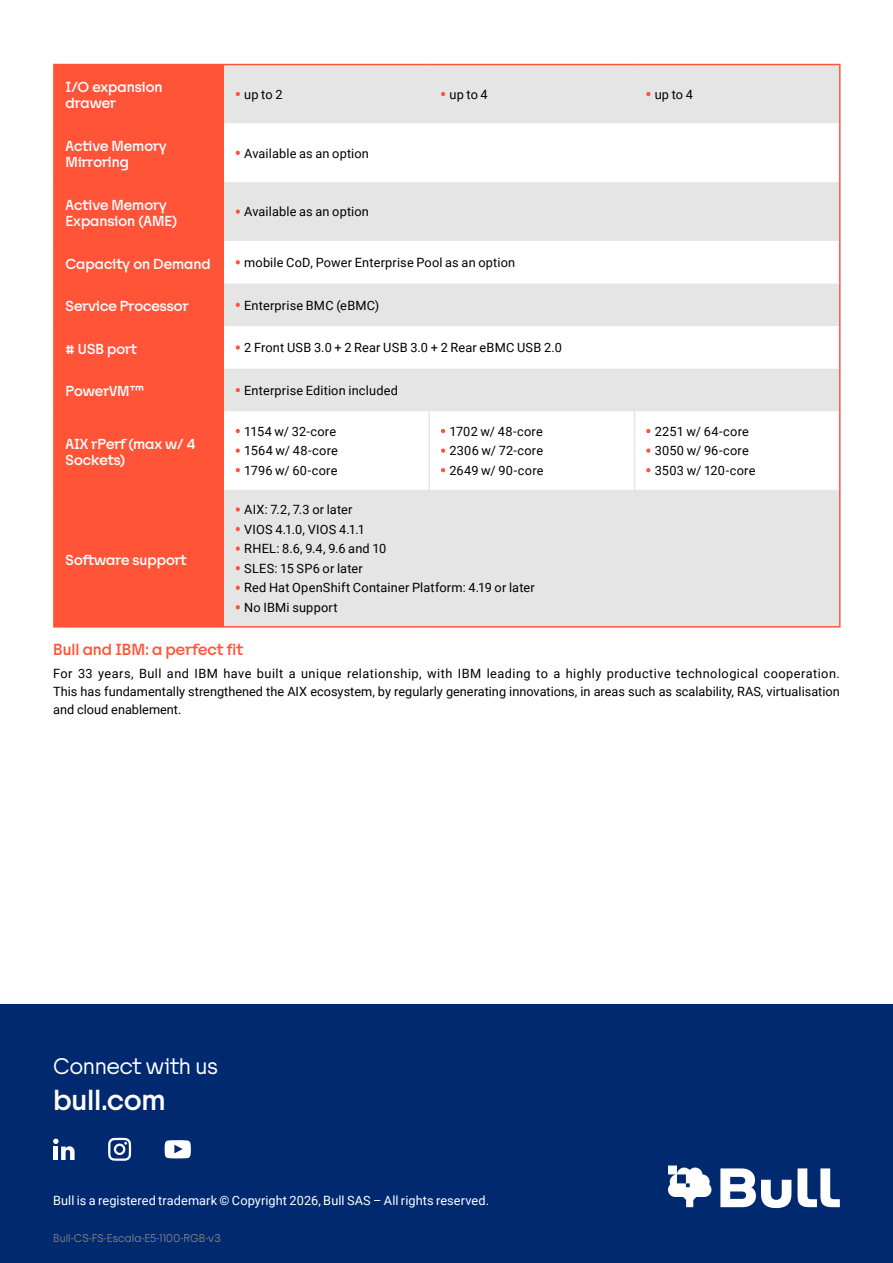
<style>
.page{position:relative;width:893px;height:1263px;background:#fff}
.page>*{position:absolute;margin:0;border:0;box-sizing:border-box;transform-origin:0 0}
.t1{font:500 27px "Tosh A";letter-spacing:-.005em;color:#fff}
.t2{font:21px "Tosh A";letter-spacing:-.005em;color:#fff}
.t3{font:500 15px "Tosh A";letter-spacing:.005em;color:#ff5438}
.t4{font:500 13.5px/16.2px "Tosh A";color:#fff}
.t5{font:12.75px/18px "Roboto";letter-spacing:.015em;color:#000;text-align:justify}
.t6{font:12.75px "Roboto";letter-spacing:.005em;color:#fff}
.t7{font:10.5px "Tosh A";letter-spacing:.01em;color:#808080}
.s1{color:#ff5438}
</style>
<div class="page">
<div style="left:0;top:1004px;width:893px;height:259px;background:#002970"></div>
<svg style="left:668px;top:1165px;width:43px;height:42px"></svg>
<svg style="left:720px;top:1168px;width:71px;height:40px"></svg>
<svg style="left:797px;top:1168px;width:43px;height:39px"></svg>
<svg style="left:53px;top:1138px;width:22px;height:22px"></svg>
<svg style="left:165px;top:1140px;width:26px;height:18px"></svg>
<svg style="left:108px;top:1138px;width:23px;height:23px"></svg>
<div style="left:55px;top:65px;width:169px;height:561px;background:#ff5438"></div>
<svg style="left:224px;top:65px;width:615px;height:561px;fill:#e5e5e5"></svg>
<hr style="left:428px;top:411px;width:2px;height:79px;background:#e5e5e5">
<hr style="left:634px;top:411px;width:1px;height:79px;background:#e5e5e5">
<hr style="left:53px;top:64px;width:171px;height:1px;background:#ff5438">
<hr style="left:53px;top:65px;width:2px;height:58px;background:#ff5438">
<hr style="left:224px;top:64px;width:205px;height:1px;background:#ff5438">
<hr style="left:429px;top:64px;width:206px;height:1px;background:#ff5438">
<hr style="left:635px;top:64px;width:206px;height:1px;background:#ff5438">
<hr style="left:839px;top:65px;width:2px;height:58px;background:#ff5438">
<hr style="left:53px;top:123px;width:2px;height:59px;background:#ff5438">
<hr style="left:839px;top:123px;width:2px;height:59px;background:#ff5438">
<hr style="left:53px;top:182px;width:2px;height:59px;background:#ff5438">
<hr style="left:839px;top:182px;width:2px;height:59px;background:#ff5438">
<hr style="left:53px;top:241px;width:2px;height:42px;background:#ff5438">
<hr style="left:839px;top:241px;width:2px;height:42px;background:#ff5438">
<hr style="left:53px;top:283px;width:2px;height:43px;background:#ff5438">
<hr style="left:839px;top:283px;width:2px;height:43px;background:#ff5438">
<hr style="left:53px;top:326px;width:2px;height:43px;background:#ff5438">
<hr style="left:839px;top:326px;width:2px;height:43px;background:#ff5438">
<hr style="left:53px;top:369px;width:2px;height:42px;background:#ff5438">
<hr style="left:839px;top:369px;width:2px;height:42px;background:#ff5438">
<hr style="left:53px;top:411px;width:2px;height:79px;background:#ff5438">
<hr style="left:839px;top:411px;width:2px;height:79px;background:#ff5438">
<hr style="left:53px;top:490px;width:2px;height:136px;background:#ff5438">
<hr style="left:839px;top:490px;width:2px;height:136px;background:#ff5438">
<hr style="left:53px;top:626px;width:171px;height:2px;background:#ff5438">
<hr style="left:224px;top:626px;width:205px;height:2px;background:#ff5438">
<hr style="left:429px;top:626px;width:206px;height:2px;background:#ff5438">
<hr style="left:635px;top:626px;width:206px;height:2px;background:#ff5438">
<p class="t4" style="left:66px;top:79px;width:98px">I/O expansion drawer</p>
<p class="t5" style="left:236px;top:85px;width:48px"><span class="s1">•</span> up to 2</p>
<p class="t5" style="left:441px;top:85px;width:48px"><span class="s1">•</span> up to 4</p>
<p class="t5" style="left:646px;top:85px;width:48px"><span class="s1">•</span> up to 4</p>
<p class="t4" style="left:66px;top:138px;width:103px">Active Memory<br>Mirroring</p>
<p class="t5" style="left:236px;top:143px;width:135px"><span class="s1">•</span> Available as an option</p>
<p class="t4" style="left:66px;top:197px;width:113px">Active Memory<br>Expansion (AME)</p>
<p class="t5" style="left:236px;top:202px;width:135px"><span class="s1">•</span> Available as an option</p>
<p class="t4" style="left:66px;top:256px;width:147px">Capacity on Demand</p>
<p class="t5" style="left:236px;top:253px;width:281px"><span class="s1">•</span> mobile CoD, Power Enterprise Pool as an option</p>
<p class="t4" style="left:66px;top:298px;width:124px">Service Processor</p>
<p class="t5" style="left:236px;top:296px;width:145px"><span class="s1">•</span> Enterprise BMC (eBMC)</p>
<p class="t4" style="left:66px;top:341px;width:73px"># USB port</p>
<p class="t5" style="left:236px;top:338px;width:328px"><span class="s1">•</span> 2 Front USB 3.0 + 2 Rear USB 3.0 + 2 Rear eBMC USB 2.0</p>
<p class="t4" style="left:66px;top:383px;width:80px">PowerVM™</p>
<p class="t5" style="left:236px;top:381px;width:164px"><span class="s1">•</span> Enterprise Edition included</p>
<p class="t4" style="left:66px;top:436px;width:131px">AIX rPerf (max w/ 4<br>Sockets)</p>
<p class="t5" style="left:236px;top:422px;width:102px"><span class="s1">•</span> 1154 w/ 32-core</p>
<p class="t5" style="left:236px;top:441px;width:104px"><span class="s1">•</span> 1564 w/ 48-core</p>
<p class="t5" style="left:236px;top:461px;width:103px"><span class="s1">•</span> 1796 w/ 60-core</p>
<p class="t5" style="left:441px;top:422px;width:103px"><span class="s1">•</span> 1702 w/ 48-core</p>
<p class="t5" style="left:441px;top:441px;width:104px"><span class="s1">•</span> 2306 w/ 72-core</p>
<p class="t5" style="left:441px;top:461px;width:104px"><span class="s1">•</span> 2649 w/ 90-core</p>
<p class="t5" style="left:646px;top:422px;width:104px"><span class="s1">•</span> 2251 w/ 64-core</p>
<p class="t5" style="left:646px;top:441px;width:104px"><span class="s1">•</span> 3050 w/ 96-core</p>
<p class="t5" style="left:646px;top:461px;width:111px"><span class="s1">•</span> 3503 w/ 120-core</p>
<p class="t5" style="left:236px;top:500px;width:118px"><span class="s1">•</span> AIX: 7.2, 7.3 or later</p>
<p class="t5" style="left:236px;top:520px;width:131px"><span class="s1">•</span> VIOS 4.1.0, VIOS 4.1.1</p>
<p class="t5" style="left:236px;top:539px;width:152px"><span class="s1">•</span> RHEL: 8.6, 9.4, 9.6 and 10</p>
<p class="t5" style="left:236px;top:559px;width:129px"><span class="s1">•</span> SLES: 15 SP6 or later</p>
<p class="t5" style="left:236px;top:578px;width:301px"><span class="s1">•</span> Red Hat OpenShift Container Platform: 4.19 or later</p>
<p class="t5" style="left:236px;top:598px;width:103px"><span class="s1">•</span> No IBMi support</p>
<p class="t3" style="left:53px;top:639px;width:191px">Bull and IBM: a perfect fit</p>
<p class="t5" style="left:53px;top:664px;width:788px">For 33 years, Bull and IBM have built a unique relationship, with IBM leading to a highly productive technological cooperation.<br>This has fundamentally strengthened the AIX ecosystem, by regularly generating innovations, in areas such as scalability, RAS, virtualisation and cloud enablement.</p>
<p class="t4" style="left:66px;top:552px;width:123px">Software support</p>
<h2 class="t2" style="left:53px;top:1054px;width:166px">Connect with us</h2>
<h1 class="t1" style="left:53px;top:1081px;width:114px">bull.com</h1>
<p class="t6" style="left:53px;top:1192px;width:437px">Bull is a registered trademark © Copyright 2026, Bull SAS – All rights reserved.</p>
<p class="t7" style="left:53px;top:1232px;width:169px">Bull-CS-FS-Escala-E5-1100-RGB-v3</p>
</div>
